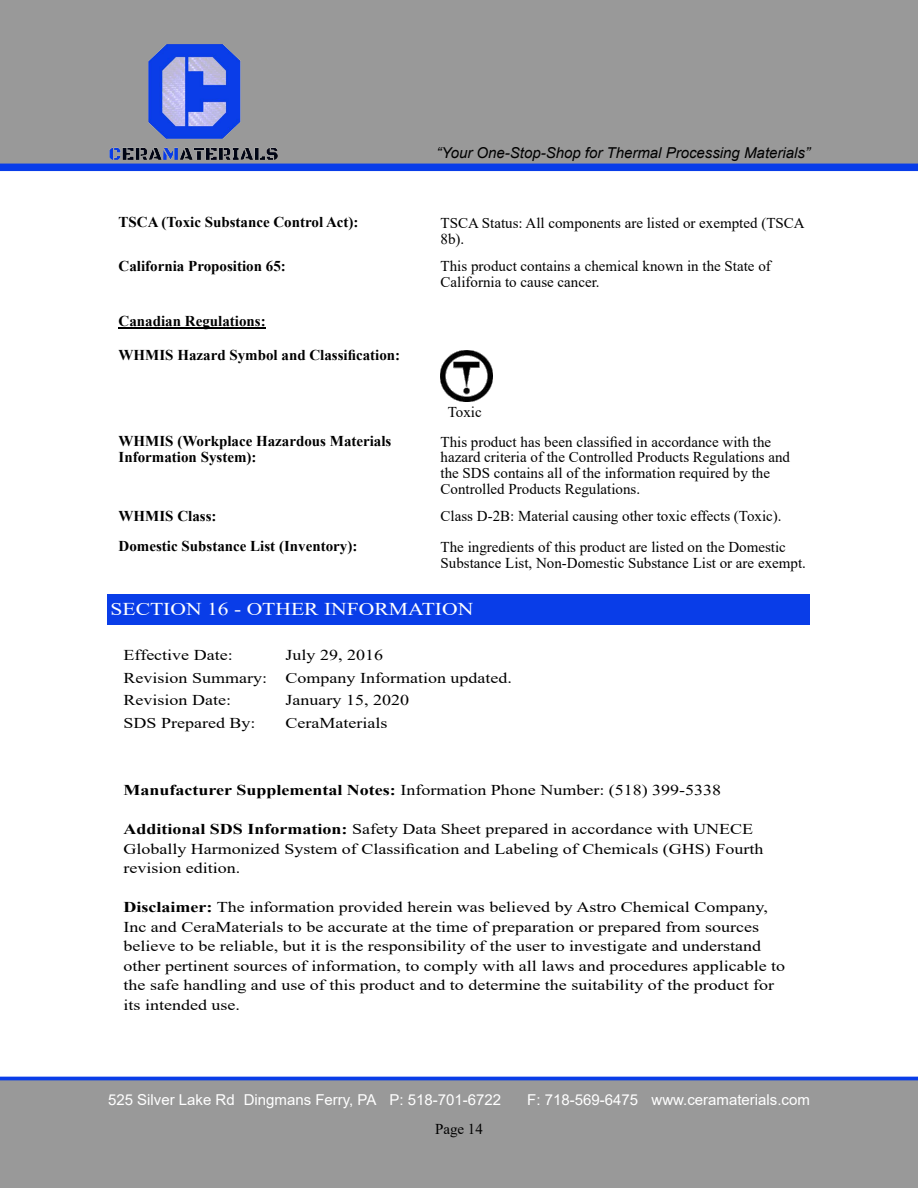
<style>
.page{position:relative;width:918px;height:1188px;background:#fff}
.page>*{position:absolute;margin:0;border:0;box-sizing:border-box;transform-origin:0 0}
.t1{font:18px "Times New Roman";color:#fff;scale:1.2 1}
.t2{font:15px/19.5px "Times New Roman";color:#000;scale:1.2 1}
.t3{font:15px/15.6px "Times New Roman";color:#000}
.t4{font:700 15px/15.6px "Times New Roman";color:#000}
.t5{font:15px "Arial";color:#fff}
.t6{font:italic 15px "Arial";color:#000}
.s1{font-weight:700}
</style>
<div class="page">
<div style="left:0;top:0;width:918px;height:164px;background:#999"></div>
<img style="left:107px;top:44px;width:172px;height:120px">
<div style="left:0;top:164px;width:918px;height:7px;background:#093de8"></div>
<div style="left:0;top:1080px;width:918px;height:107px;background:#999"></div>
<hr style="left:0;top:1077px;width:918px;height:3px;background:#093de8">
<div style="left:107px;top:594px;width:702px;height:30px;background:#093de8"></div>
<hr style="left:119px;top:328px;width:147px;height:1px;background:#000">
<img style="left:441px;top:350px;width:52px;height:52px">
<p class="t6" style="left:437px;top:147px;width:375px">“Your One-Stop-Shop for Thermal Processing Materials”</p>
<p class="t4" style="left:119px;top:216px;width:241px">TSCA (Toxic Substance Control Act):</p>
<p class="t3" style="left:441px;top:216px;width:366px">TSCA Status: All components are listed or exempted (TSCA<br>8b).</p>
<p class="t4" style="left:119px;top:260px;width:169px">California Proposition 65:</p>
<p class="t3" style="left:441px;top:260px;width:332px">This product contains a chemical known in the State of<br>California to cause cancer.</p>
<p class="t4" style="left:119px;top:315px;width:149px">Canadian Regulations:</p>
<p class="t4" style="left:119px;top:349px;width:283px">WHMIS Hazard Symbol and Classification:</p>
<p class="t3" style="left:448px;top:406px;width:35px">Toxic</p>
<p class="t4" style="left:119px;top:435px;width:274px">WHMIS (Workplace Hazardous Materials<br>Information System):</p>
<p class="t3" style="left:441px;top:435px;width:351px">This product has been classified in accordance with the hazard criteria of the Controlled Products Regulations and the SDS contains all of the information required by the Controlled Products Regulations.</p>
<p class="t4" style="left:119px;top:509px;width:99px">WHMIS Class:</p>
<p class="t3" style="left:441px;top:510px;width:343px">Class D-2B: Material causing other toxic effects (Toxic).</p>
<p class="t4" style="left:119px;top:540px;width:240px">Domestic Substance List (Inventory):</p>
<p class="t3" style="left:441px;top:541px;width:367px">The ingredients of this product are listed on the Domestic<br>Substance List, Non-Domestic Substance List or are exempt.</p>
<p class="t1" style="left:111px;top:603px;width:304px">SECTION 16 - OTHER INFORMATION</p>
<p class="t2" style="left:124px;top:645px;width:325px;line-height:22.5px;text-indent:162px">July 29, 2016<br>Revision Summary: Company Information updated.<br>Revision Date:</p>
<p class="t2" style="left:124px;top:647px;width:92px">Effective Date:</p>
<p class="t2" style="left:286px;top:692px;width:104px">January 15, 2020</p>
<p class="t2" style="left:124px;top:714px;width:111px">SDS Prepared By:</p>
<p class="t2" style="left:286px;top:714px;width:86px">CeraMaterials</p>
<p class="t2" style="left:123px;top:782px;width:500px"><span class="s1">Manufacturer Supplemental Notes:</span> Information Phone Number: (518) 399-5338</p>
<p class="t2" style="left:123px;top:821px;width:535px"><span class="s1">Additional SDS Information:</span> Safety Data Sheet prepared in accordance with UNECE<br>Globally Harmonized System of Classification and Labeling of Chemicals (GHS) Fourth revision edition.</p>
<p class="t2" style="left:123px;top:899px;width:553px"><span class="s1">Disclaimer:</span> The information provided herein was believed by Astro Chemical Company, Inc and CeraMaterials to be accurate at the time of preparation or prepared from sources believe to be reliable, but it is the responsibility of the user to investigate and understand other pertinent sources of information, to comply with all laws and procedures applicable to the safe handling and use of this product and to determine the suitability of the product for its intended use.</p>
<p class="t5" style="left:108px;top:1094px;width:395px">525 Silver Lake Rd Dingmans Ferry, PA P: 518-701-6722</p>
<p class="t5" style="left:527px;top:1094px;width:284px">F: 718-569-6475 www.ceramaterials.com</p>
<p class="t3" style="left:435px;top:1123px;width:49px">Page 14</p>
</div>
